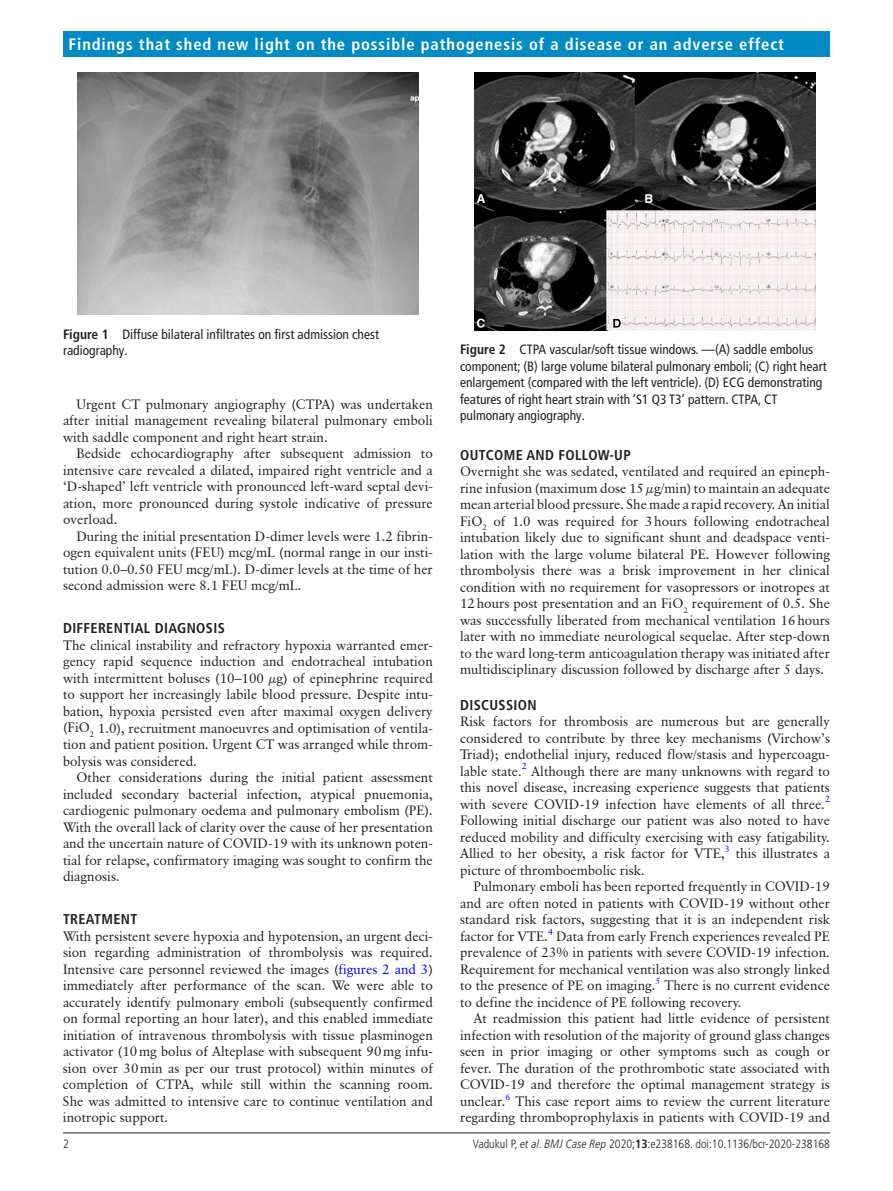
<style>
.page{position:relative;width:893px;height:1191px;background:#fff}
.page>*{position:absolute;margin:0;border:0;box-sizing:border-box;transform-origin:0 0}
.t1{font:700 condensed 16.5px "Frutiger LT Pro";letter-spacing:.055em;color:#fff}
.t2{font:700 condensed 14.25px "Frutiger LT Pro";letter-spacing:.025em;color:#231f20}
.t3{font:13.5px/16.5px "Classical Garamond BT";color:#231f20;text-align:justify}
.t4{font:condensed 13.5px/16.5px "Frutiger LT Pro";color:#231f20}
.t5{font:300 condensed 12px "Frutiger LT Pro";color:#231f20}
.s1{font-weight:700}
.s2{color:#00f}
.s3{font-style:italic}
</style>
<div class="page">
<hr style="left:63px;top:1132px;width:767px;height:1px;background:#231f20">
<div style="left:63px;top:31px;width:767px;height:25px;background:#008bc5"></div>
<img style="left:78px;top:72px;width:340px;height:243px">
<img style="left:475px;top:72px;width:340px;height:258px">
<p class="t1" style="left:69px;top:34px;width:717px">Findings that shed new light on the possible pathogenesis of a disease or an adverse effect</p>
<p class="t4" style="left:63px;top:326px;width:318px"><span class="s1">Figure 1</span> Diffuse bilateral infiltrates on first admission chest radiography.</p>
<p class="t3" style="left:63px;top:396px;width:371px;text-indent:14px">Urgent CT pulmonary angiography (CTPA) was undertaken after initial management revealing bilateral pulmonary emboli with saddle component and right heart strain.</p>
<p class="t3" style="left:63px;top:445px;width:371px;text-indent:14px">Bedside echocardiography after subsequent admission to intensive care revealed a dilated, impaired right ventricle and a ‘D-shaped’ left ventricle with pronounced left-ward septal devi&shy;ation, more pronounced during systole indicative of pressure overload.</p>
<p class="t3" style="left:63px;top:528px;width:371px;text-indent:14px">During the initial presentation D-dimer levels were 1.2 fibrin&shy;ogen equivalent units (FEU) mcg/mL (normal range in our insti&shy;tution 0.0–0.50 FEU mcg/mL). D-dimer levels at the time of her second admission were 8.1 FEU mcg/mL.</p>
<p class="t2" style="left:63px;top:620px;width:163px">DIFFERENTIAL DIAGNOSIS</p>
<p class="t3" style="left:63px;top:637px;width:371px">The clinical instability and refractory hypoxia warranted emer&shy;gency rapid sequence induction and endotracheal intubation with intermittent boluses (10–100 μg) of epinephrine required to support her increasingly labile blood pressure. Despite intu&shy;bation, hypoxia persisted even after maximal oxygen delivery (FiO<sub>2</sub> 1.0), recruitment manoeuvres and optimisation of ventila&shy;tion and patient position. Urgent CT was arranged while throm&shy;bolysis was considered.</p>
<p class="t3" style="left:63px;top:769px;width:371px;text-indent:14px">Other considerations during the initial patient assessment included secondary bacterial infection, atypical pnuemonia, cardiogenic pulmonary oedema and pulmonary embolism (PE).<br>With the overall lack of clarity over the cause of her presentation and the uncertain nature of COVID-19 with its unknown poten&shy;tial for relapse, confirmatory imaging was sought to confirm the diagnosis.</p>
<p class="t2" style="left:63px;top:910px;width:76px">TREATMENT</p>
<p class="t3" style="left:63px;top:927px;width:371px">With persistent severe hypoxia and hypotension, an urgent deci&shy;sion regarding administration of thrombolysis was required.<br>Intensive care personnel reviewed the images (<span class="s2">figures 2 and 3</span>) immediately after performance of the scan. We were able to accurately identify pulmonary emboli (subsequently confirmed on formal reporting an hour later), and this enabled immediate initiation of intravenous thrombolysis with tissue plasminogen activator (10mg bolus of Alteplase with subsequent 90mg infu&shy;sion over 30min as per our trust protocol) within minutes of completion of CTPA, while still within the scanning room.<br>She was admitted to intensive care to continue ventilation and inotropic support.</p>
<p class="t4" style="left:460px;top:341px;width:368px"><span class="s1">Figure 2</span> CTPA vascular/soft tissue windows. —(A) saddle embolus component; (B) large volume bilateral pulmonary emboli; (C) right heart enlargement (compared with the left ventricle). (D) ECG demonstrating features of right heart strain with ‘S1 Q3 T3’ pattern. CTPA, CT pulmonary angiography.</p>
<p class="t2" style="left:460px;top:446px;width:172px">OUTCOME AND FOLLOW-UP</p>
<p class="t3" style="left:460px;top:463px;width:371px">Overnight she was sedated, ventilated and required an epineph&shy;rine infusion (maximum dose 15 μg/min) to maintain an adequate mean arterial blood pressure. She made a rapid recovery. An initial FiO<sub>2</sub> of 1.0 was required for 3hours following endotracheal intubation likely due to significant shunt and deadspace venti&shy;lation with the large volume bilateral PE. However following thrombolysis there was a brisk improvement in her clinical condition with no requirement for vasopressors or inotropes at 12hours post presentation and an FiO<sub>2</sub> requirement of 0.5. She was successfully liberated from mechanical ventilation 16hours later with no immediate neurological sequelae. After step-down to the ward long-term anticoagulation therapy was initiated after multidisciplinary discussion followed by discharge after 5 days.</p>
<p class="t2" style="left:460px;top:696px;width:78px">DISCUSSION</p>
<p class="t3" style="left:460px;top:713px;width:371px">Risk factors for thrombosis are numerous but are generally considered to contribute by three key mechanisms (Virchow’s Triad); endothelial injury, reduced flow/stasis and hypercoagu&shy;lable state.<sup>2</sup> Although there are many unknowns with regard to this novel disease, increasing experience suggests that patients with severe COVID-19 infection have elements of all three.<sup>2<br></sup>Following initial discharge our patient was also noted to have reduced mobility and difficulty exercising with easy fatigability.<br>Allied to her obesity, a risk factor for VTE,<sup>3</sup> this illustrates a picture of thromboembolic risk.</p>
<p class="t3" style="left:460px;top:878px;width:371px;text-indent:14px">Pulmonary emboli has been reported frequently in COVID-19 and are often noted in patients with COVID-19 without other standard risk factors, suggesting that it is an independent risk factor for VTE.<sup>4</sup> Data from early French experiences revealed PE prevalence of 23% in patients with severe COVID-19 infection.<br>Requirement for mechanical ventilation was also strongly linked to the presence of PE on imaging.<sup>5</sup> There is no current evidence to define the incidence of PE following recovery.</p>
<p class="t3" style="left:460px;top:1010px;width:371px;text-indent:14px">At readmission this patient had little evidence of persistent infection with resolution of the majority of ground glass changes seen in prior imaging or other symptoms such as cough or fever. The duration of the prothrombotic state associated with COVID-19 and therefore the optimal management strategy is unclear.<sup>6</sup> This case report aims to review the current literature regarding thromboprophylaxis in patients with COVID-19 and</p>
<p class="t5" style="left:63px;top:1136px;width:7px">2</p>
<p class="t5" style="left:473px;top:1136px;width:359px">Vadukul P, <span class="s3">et al</span>. <span class="s3">BMJ Case Rep</span> 2020;<span class="s1">13</span>:e238168. doi:10.1136/bcr-2020-238168</p>
</div>
